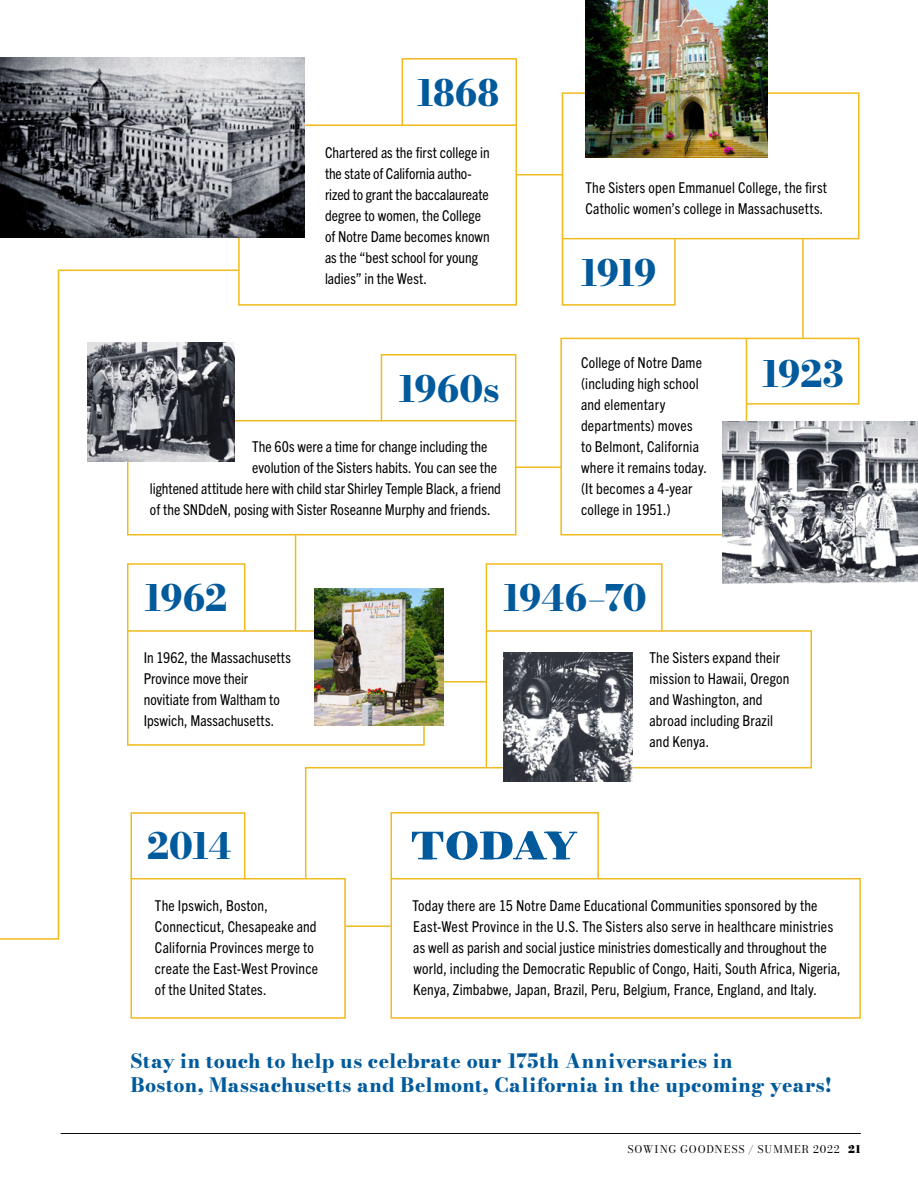
<style>
.page{position:relative;width:918px;height:1188px;background:#fff}
.page>*{position:absolute;margin:0;border:0;box-sizing:border-box;transform-origin:0 0}
.Large_Numbers{font:800 54px "Bodoni Moda 9 pt";letter-spacing:-.045em;color:#005a9c}
.Large_Numbers-2{font:800 36px "Bodoni Moda 9 pt";letter-spacing:-.04em;color:#005a9c}
.Large_Numbers-3{font:800 19.5px/24px "Bodoni Moda 9 pt";letter-spacing:.015em;color:#005a9c}
.Body_Text{font:condensed 15px/21px "Trade Gothic Next LT Pro";letter-spacing:.01em;color:#000}
.t1{font:10.5px "Bodoni Moda 9 pt";letter-spacing:.09em;color:#000}
.s1{font-weight:900}
</style>
<div class="page">
<hr style="left:61px;top:1133px;width:800px;height:1px;background:#000">
<div style="left:390px;top:878px;width:471px;height:141px;border:2px solid #efba1c"></div>
<div style="left:486px;top:630px;width:326px;height:138px;border:2px solid #efba1c"></div>
<div style="left:127px;top:630px;width:298px;height:116px;border:2px solid #efba1c"></div>
<div style="left:127px;top:420px;width:389px;height:116px;border:2px solid #efba1c"></div>
<div style="left:560px;top:338px;width:187px;height:198px;border:2px solid #efba1c"></div>
<div style="left:238px;top:124px;width:279px;height:182px;border:2px solid #efba1c"></div>
<img style="left:504px;top:652px;width:128px;height:130px">
<img style="left:0;top:58px;width:305px;height:179px">
<svg style="left:0;top:269px;width:240px;height:671px"></svg>
<div style="left:562px;top:238px;width:114px;height:68px;border:2px solid #efba1c"></div>
<div style="left:562px;top:92px;width:298px;height:147px;border:2px solid #efba1c"></div>
<hr style="left:516px;top:174px;width:46px;height:2px;background:#efba1c">
<hr style="left:802px;top:239px;width:2px;height:100px;background:#efba1c">
<hr style="left:516px;top:466px;width:45px;height:2px;background:#efba1c">
<hr style="left:295px;top:535px;width:1px;height:96px;background:#efba1c">
<hr style="left:425px;top:681px;width:61px;height:1px;background:#efba1c">
<div style="left:130px;top:878px;width:216px;height:141px;border:2px solid #efba1c"></div>
<hr style="left:346px;top:926px;width:45px;height:1px;background:#efba1c">
<svg style="left:304px;top:766px;width:183px;height:114px"></svg>
<img style="left:314px;top:588px;width:130px;height:138px">
<img style="left:723px;top:422px;width:195px;height:161px">
<div style="left:746px;top:338px;width:114px;height:67px;border:2px solid #efba1c"></div>
<div style="left:381px;top:354px;width:135px;height:68px;border:2px solid #efba1c"></div>
<div style="left:402px;top:58px;width:115px;height:68px;border:2px solid #efba1c"></div>
<div style="left:486px;top:563px;width:177px;height:68px;border:2px solid #efba1c"></div>
<div style="left:127px;top:563px;width:118px;height:68px;border:2px solid #efba1c"></div>
<div style="left:130px;top:812px;width:115px;height:68px;border:2px solid #efba1c"></div>
<div style="left:390px;top:812px;width:209px;height:68px;border:2px solid #efba1c"></div>
<img style="left:586px;top:0;width:181px;height:158px">
<p class="Large_Numbers-2" style="left:416px;top:69px;width:85px">1868</p>
<p class="Body_Text" style="left:325px;top:141px;width:166px">Chartered as the first college in the state of California autho&shy;rized to grant the baccalaureate degree to women, the College of Notre Dame becomes known as the “best school for young ladies” in the West.</p>
<p class="Large_Numbers-2" style="left:397px;top:364px;width:104px">1960s</p>
<p class="Body_Text" style="left:252px;top:435px;width:237px">The 60s were a time for change including the</p>
<p class="Body_Text" style="left:252px;top:456px;width:246px">evolution of the Sisters habits. You can see the</p>
<p class="Body_Text" style="left:150px;top:477px;width:353px">lightened attitude here with child star Shirley Temple Black, a friend</p>
<p class="Body_Text" style="left:150px;top:498px;width:342px">of the SNDdeN, posing with Sister Roseanne Murphy and friends.</p>
<p class="Body_Text" style="left:585px;top:176px;width:243px">The Sisters open Emmanuel College, the first<br>Catholic women’s college in Massachusetts.</p>
<p class="Large_Numbers-2" style="left:580px;top:248px;width:79px">1919</p>
<p class="Body_Text" style="left:581px;top:351px;width:127px">College of Notre Dame (including high school and elementary departments) moves to Belmont, California where it remains today. (It becomes a 4-year college in 1951.)</p>
<p class="Large_Numbers-2" style="left:761px;top:349px;width:84px">1923</p>
<p class="Large_Numbers-2" style="left:144px;top:573px;width:85px">1962</p>
<p class="Body_Text" style="left:144px;top:646px;width:149px">In 1962, the Massachusetts<br>Province move their novitiate from Waltham to<br>Ipswich, Massachusetts.</p>
<p class="Large_Numbers-2" style="left:147px;top:822px;width:86px">2014</p>
<p class="Body_Text" style="left:155px;top:894px;width:165px">The Ipswich, Boston,<br>Connecticut, Chesapeake and<br>California Provinces merge to create the East-West Province of the United States.</p>
<p class="Large_Numbers-2" style="left:502px;top:573px;width:146px">1946–70</p>
<p class="Large_Numbers" style="left:410px;top:803px;width:169px">today</p>
<p class="Body_Text" style="left:650px;top:646px;width:141px">The Sisters expand their mission to Hawaii, Oregon and Washington, and abroad including Brazil and Kenya.</p>
<p class="Body_Text" style="left:412px;top:894px;width:430px">Today there are 15 Notre Dame Educational Communities sponsored by the East-West Province in the U.S. The Sisters also serve in healthcare ministries as well as parish and social justice ministries domestically and throughout the world, including the Democratic Republic of Congo, Haiti, South Africa, Nigeria, Kenya, Zimbabwe, Japan, Brazil, Peru, Belgium, France, England, and Italy.</p>
<p class="Large_Numbers-3" style="left:130px;top:1049px;width:703px">Stay in touch to help us celebrate our 175th Anniversaries in<br>Boston, Massachusetts and Belmont, California in the upcoming years!</p>
<p class="t1" style="left:628px;top:1142px;width:235px">SOWING GOODNESS / SUMMER 2022 <span class="s1">21</span></p>
</div>
